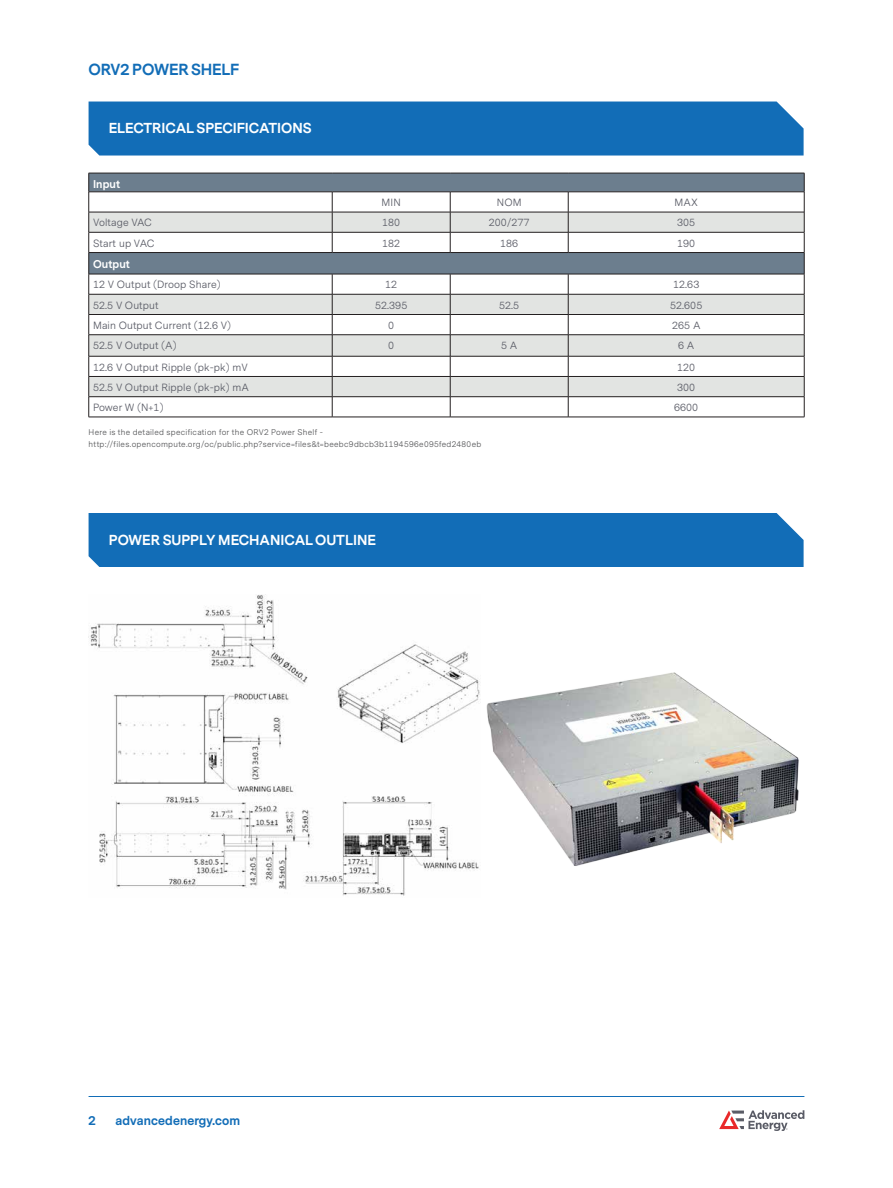
<style>
.page{position:relative;width:893px;height:1188px;background:#fff}
.page>*{position:absolute;margin:0;border:0;box-sizing:border-box;transform-origin:0 0}
.t1{font:700 15px "Messina Sans";letter-spacing:-.01em;color:#126db7}
.t2{font:700 13.5px "Messina Sans";color:#fff}
.t3{font:700 12px "Messina Sans";letter-spacing:.01em;color:#126db7}
.t4{font:10.5px "Messina Sans";letter-spacing:.01em;color:#5a5c66}
.t5{font:700 10.5px "Messina Sans";letter-spacing:.01em;color:#fff}
.t6{font:8.25px/12px "Messina Sans";letter-spacing:.035em;color:#57585a}
</style>
<div class="page">
<hr style="left:89px;top:1096px;width:715px;height:1px;background:#126db7">
<svg style="left:719px;top:1110px;width:85px;height:21px"></svg>
<div style="left:89px;top:102px;width:715px;height:54px;background:#126db7"></div>
<hr style="left:89px;top:417px;width:243px;height:1px;background:#231f20">
<svg style="left:88px;top:173px;width:717px;height:244px"></svg>
<hr style="left:332px;top:417px;width:118px;height:1px;background:#231f20">
<hr style="left:450px;top:417px;width:118px;height:1px;background:#231f20">
<hr style="left:568px;top:417px;width:236px;height:1px;background:#231f20">
<div style="left:89px;top:513px;width:715px;height:54px;background:#126db7"></div>
<img style="left:90px;top:594px;width:390px;height:302px">
<img style="left:486px;top:672px;width:313px;height:194px">
<h1 class="t1" style="left:89px;top:59px;width:152px">ORV2 POWER SHELF</h1>
<p class="t2" style="left:109px;top:119px;width:204px">ELECTRICAL SPECIFICATIONS</p>
<p class="t5" style="left:93px;top:177px;width:29px">Input</p>
<p class="t4" style="left:382px;top:196px;width:21px">MIN</p>
<p class="t4" style="left:497px;top:196px;width:26px">NOM</p>
<p class="t4" style="left:675px;top:196px;width:25px">MAX</p>
<p class="t4" style="left:93px;top:216px;width:60px">Voltage VAC</p>
<p class="t4" style="left:382px;top:216px;width:20px">180</p>
<p class="t4" style="left:489px;top:216px;width:42px">200/277</p>
<p class="t4" style="left:677px;top:216px;width:20px">305</p>
<p class="t4" style="left:93px;top:237px;width:63px">Start up VAC</p>
<p class="t4" style="left:382px;top:237px;width:20px">182</p>
<p class="t4" style="left:500px;top:237px;width:20px">186</p>
<p class="t4" style="left:677px;top:237px;width:20px">190</p>
<p class="t5" style="left:93px;top:257px;width:38px">Output</p>
<p class="t4" style="left:93px;top:278px;width:129px">12 V Output (Droop Share)</p>
<p class="t4" style="left:385px;top:278px;width:14px">12</p>
<p class="t4" style="left:673px;top:278px;width:28px">12.63</p>
<p class="t4" style="left:93px;top:299px;width:67px">52.5 V Output</p>
<p class="t4" style="left:375px;top:299px;width:34px">52.395</p>
<p class="t4" style="left:499px;top:299px;width:22px">52.5</p>
<p class="t4" style="left:670px;top:299px;width:34px">52.605</p>
<p class="t4" style="left:93px;top:319px;width:139px">Main Output Current (12.6 V)</p>
<p class="t4" style="left:388px;top:319px;width:7px">0</p>
<p class="t4" style="left:672px;top:319px;width:30px">265 A</p>
<p class="t4" style="left:93px;top:339px;width:85px">52.5 V Output (A)</p>
<p class="t4" style="left:388px;top:339px;width:7px">0</p>
<p class="t4" style="left:501px;top:339px;width:18px">5 A</p>
<p class="t4" style="left:678px;top:339px;width:18px">6 A</p>
<p class="t4" style="left:93px;top:361px;width:156px">12.6 V Output Ripple (pk-pk) mV</p>
<p class="t4" style="left:677px;top:361px;width:20px">120</p>
<p class="t4" style="left:93px;top:381px;width:157px">52.5 V Output Ripple (pk-pk) mA</p>
<p class="t4" style="left:677px;top:381px;width:20px">300</p>
<p class="t4" style="left:93px;top:401px;width:72px">Power W (N+1)</p>
<p class="t4" style="left:674px;top:401px;width:26px">6600</p>
<p class="t6" style="left:89px;top:426px;width:394px">Here is the detailed specification for the ORV2 Power Shelf - http://files.opencompute.org/oc/public.php?service=files&amp;t=beebc9dbcb3b1194596e095fed2480eb</p>
<p class="t2" style="left:109px;top:530px;width:269px">POWER SUPPLY MECHANICAL OUTLINE</p>
<p class="t3" style="left:89px;top:1113px;width:9px">2</p>
<p class="t3" style="left:116px;top:1113px;width:126px">advancedenergy.com</p>
</div>
